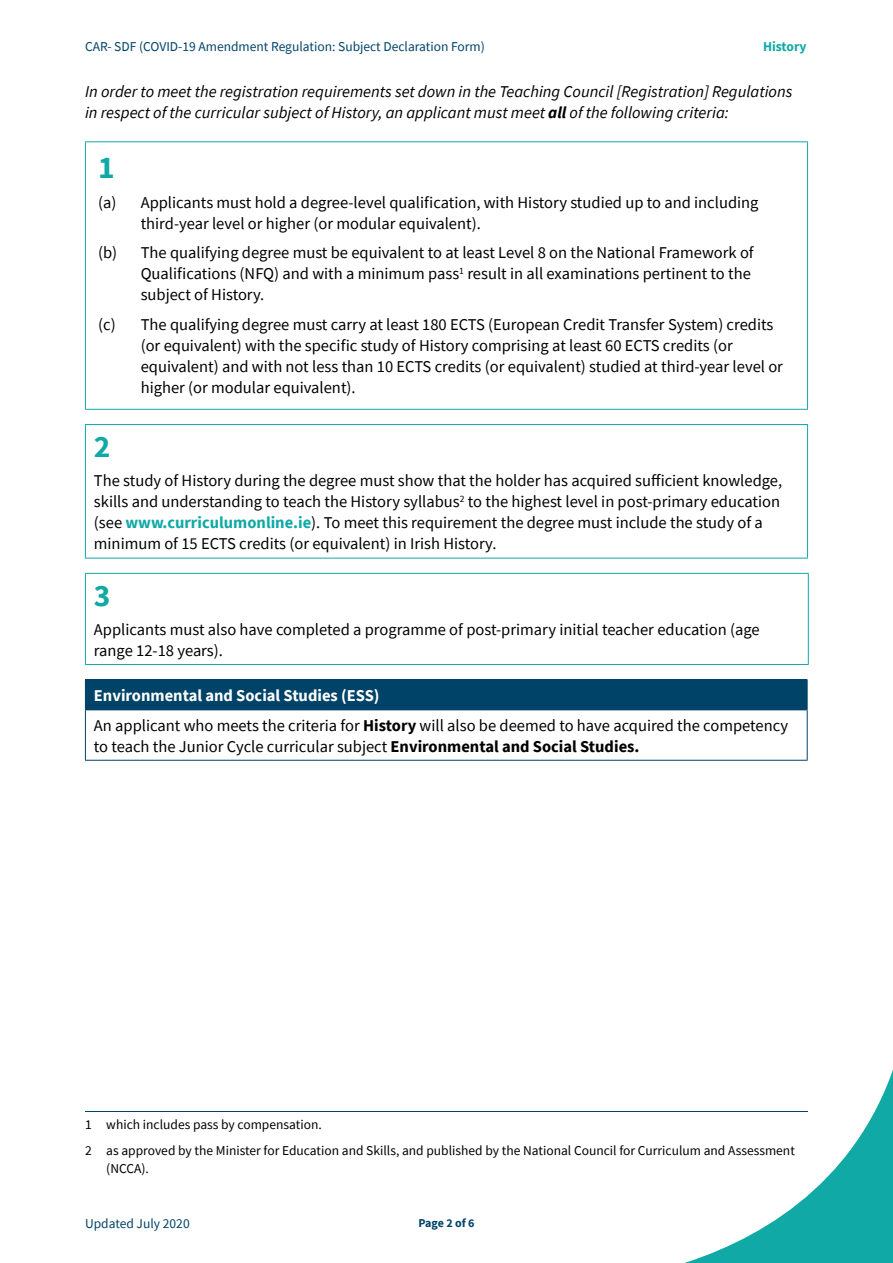
<style>
.page{position:relative;width:893px;height:1263px;background:#fff}
.page>*{position:absolute;margin:0;border:0;box-sizing:border-box;transform-origin:0 0}
.Body_text_2020{font:700 31.5px "Source Sans Pro";color:#10a9a5}
.Body_text_2020-2{font:16.5px/21px "Source Sans Pro";color:#000}
.Body_text_2020-3{font:italic 16.5px/21px "Source Sans Pro";color:#000}
.Body_text_2020-4{font:700 16.5px "Source Sans Pro";color:#fff}
.Body_text_2020-5{font:13.5px/18px "Source Sans Pro";color:#000}
.t1{font:13.5px "Source Sans Pro";color:#004368}
.t2{font:700 13.5px "Source Sans Pro";color:#10a9a5}
.t3{font:700 12px "Source Sans Pro";letter-spacing:-.01em;color:#004368}
.s1{font-weight:700}
.s2{font-weight:700;color:#10a9a5}
</style>
<div class="page">
<svg style="left:684px;top:1070px;width:209px;height:193px"></svg>
<hr style="left:85px;top:141px;width:723px;height:1px;background:#10a9a5">
<hr style="left:85px;top:142px;width:1px;height:267px;background:#10a9a5">
<hr style="left:807px;top:142px;width:1px;height:267px;background:#10a9a5">
<hr style="left:85px;top:409px;width:723px;height:1px;background:#10a9a5">
<hr style="left:85px;top:424px;width:723px;height:1px;background:#10a9a5">
<hr style="left:85px;top:425px;width:1px;height:133px;background:#10a9a5">
<hr style="left:807px;top:425px;width:1px;height:133px;background:#10a9a5">
<hr style="left:85px;top:558px;width:723px;height:1px;background:#10a9a5">
<hr style="left:85px;top:573px;width:724px;height:1px;background:#10a9a5">
<hr style="left:85px;top:574px;width:1px;height:90px;background:#10a9a5">
<hr style="left:808px;top:574px;width:1px;height:90px;background:#10a9a5">
<hr style="left:85px;top:664px;width:724px;height:1px;background:#10a9a5">
<div style="left:85px;top:680px;width:722px;height:30px;background:#004368"></div>
<hr style="left:85px;top:679px;width:722px;height:1px;background:#004368">
<svg style="left:807px;top:680px;width:1px;height:29px"></svg>
<hr style="left:85px;top:710px;width:1px;height:50px;background:#004368">
<hr style="left:807px;top:710px;width:1px;height:50px;background:#004368">
<hr style="left:85px;top:760px;width:722px;height:1px;background:#004368">
<hr style="left:85px;top:1111px;width:723px;height:1px;background:#004368">
<p class="t1" style="left:85px;top:37px;width:401px">CAR- SDF (COVID-19 Amendment Regulation: Subject Declaration Form)</p>
<p class="t2" style="left:763px;top:37px;width:45px">History</p>
<p class="Body_text_2020-3" style="left:85px;top:81px;width:709px">In order to meet the registration requirements set down in the Teaching Council [Registration] Regulations in respect of the curricular subject of History, an applicant must meet <span class="s1">all</span> of the following criteria:</p>
<p class="Body_text_2020" style="left:98px;top:146px;width:18px">1</p>
<p class="Body_text_2020-2" style="left:141px;top:192px;width:619px;text-indent:-43px">(a) Applicants must hold a degree-level qualification, with History studied up to and including third-year level or higher (or modular equivalent).</p>
<p class="Body_text_2020-2" style="left:141px;top:242px;width:615px;text-indent:-43px">(b) The qualifying degree must be equivalent to at least Level 8 on the National Framework of<br>Qualifications (NFQ) and with a minimum pass<sup>1</sup> result in all examinations pertinent to the subject of History.</p>
<p class="Body_text_2020-2" style="left:141px;top:314px;width:644px;text-indent:-43px">(c) The qualifying degree must carry at least 180 ECTS (European Credit Transfer System) credits (or equivalent) with the specific study of History comprising at least 60 ECTS credits (or equivalent) and with not less than 10 ECTS credits (or equivalent) studied at third-year level or higher (or modular equivalent).</p>
<p class="Body_text_2020" style="left:94px;top:425px;width:18px">2</p>
<p class="Body_text_2020-2" style="left:94px;top:470px;width:690px">The study of History during the degree must show that the holder has acquired sufficient knowledge, skills and understanding to teach the History syllabus<sup>2</sup> to the highest level in post-primary education (see <span class="s2">www.curriculumonline.ie</span>). To meet this requirement the degree must include the study of a minimum of 15 ECTS credits (or equivalent) in Irish History.</p>
<p class="Body_text_2020" style="left:94px;top:574px;width:18px">3</p>
<p class="Body_text_2020-2" style="left:94px;top:619px;width:667px">Applicants must also have completed a programme of post-primary initial teacher education (age range 12-18 years).</p>
<p class="Body_text_2020-4" style="left:94px;top:684px;width:287px">Environmental and Social Studies (ESS)</p>
<p class="Body_text_2020-2" style="left:94px;top:715px;width:696px">An applicant who meets the criteria for <span class="s1">History</span> will also be deemed to have acquired the competency to teach the Junior Cycle curricular subject <span class="s1">Environmental and Social Studies.</span></p>
<p class="Body_text_2020-5" style="left:85px;top:1115px;width:238px">1 which includes pass by compensation.</p>
<p class="Body_text_2020-5" style="left:106px;top:1142px;width:690px;text-indent:-21px">2 as approved by the Minister for Education and Skills, and published by the National Council for Curriculum and Assessment (NCCA).</p>
<p class="t1" style="left:85px;top:1215px;width:106px">Updated July 2020</p>
<p class="t3" style="left:418px;top:1215px;width:58px">Page 2 of 6</p>
</div>
